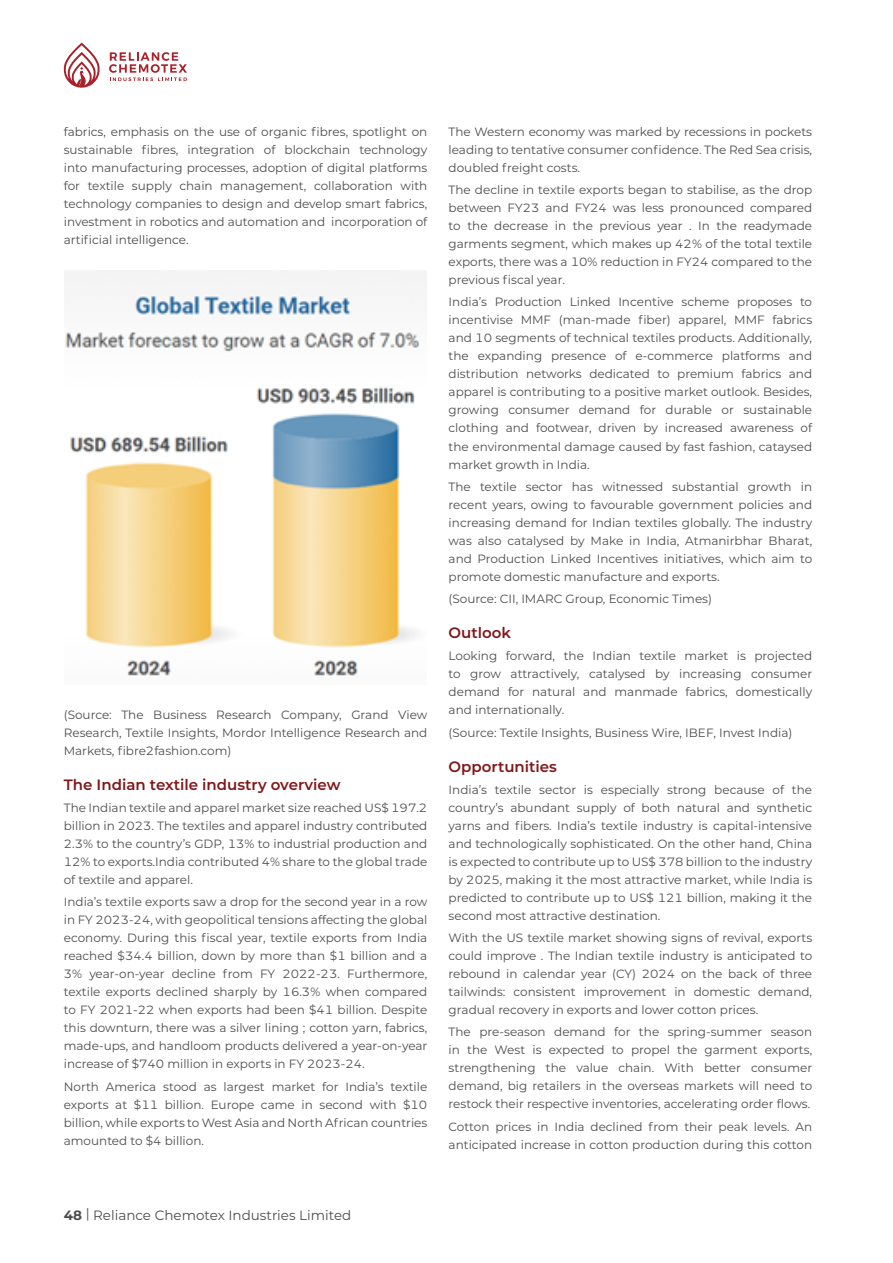
<style>
.page{position:relative;width:893px;height:1263px;background:#fff}
.page>*{position:absolute;margin:0;border:0;box-sizing:border-box;transform-origin:0 0}
.t1{font:600 15px "Montserrat";color:#821619}
.t2{font:13.5px "Montserrat";color:#4d4d4f}
.t3{font:12px/18px "Montserrat";color:#4d4d4f;text-align:justify}
.s1{font-weight:700}
</style>
<div class="page">
<svg style="left:109px;top:52px;width:78px;height:29px"></svg>
<svg style="left:63px;top:43px;width:37px;height:45px"></svg>
<img style="left:65px;top:271px;width:361px;height:405px">
<p class="t3" style="left:64px;top:122px;width:365px">fabrics, emphasis on the use of organic fibres, spotlight on sustainable fibres, integration of blockchain technology into manufacturing processes, adoption of digital platforms for textile supply chain management, collaboration with technology companies to design and develop smart fabrics, investment in robotics and automation and incorporation of artificial intelligence.</p>
<p class="t3" style="left:64px;top:705px;width:365px">(Source: The Business Research Company, Grand View Research, Textile Insights, Mordor Intelligence Research and Markets, fibre2fashion.com)</p>
<p class="t1" style="left:64px;top:774px;width:278px">The Indian textile industry overview</p>
<p class="t3" style="left:64px;top:798px;width:365px">The Indian textile and apparel market size reached US$ 197.2 billion in 2023. The textiles and apparel industry contributed 2.3% to the country’s GDP, 13% to industrial production and 12% to exports.India contributed 4% share to the global trade of textile and apparel.</p>
<p class="t3" style="left:64px;top:892px;width:365px">India’s textile exports saw a drop for the second year in a row in FY 2023-24, with geopolitical tensions affecting the global economy. During this fiscal year, textile exports from India reached $34.4 billion, down by more than $1 billion and a 3% year-on-year decline from FY 2022-23. Furthermore, textile exports declined sharply by 16.3% when compared to FY 2021-22 when exports had been $41 billion. Despite this downturn, there was a silver lining ; cotton yarn, fabrics, made-ups, and handloom products delivered a year-on-year increase of $740 million in exports in FY 2023-24.</p>
<p class="t3" style="left:64px;top:1077px;width:365px">North America stood as largest market for India’s textile exports at $11 billion. Europe came in second with $10 billion, while exports to West Asia and North African countries amounted to $4 billion.</p>
<p class="t3" style="left:449px;top:122px;width:365px">The Western economy was marked by recessions in pockets leading to tentative consumer confidence. The Red Sea crisis, doubled freight costs.</p>
<p class="t3" style="left:449px;top:181px;width:365px">The decline in textile exports began to stabilise, as the drop between FY23 and FY24 was less pronounced compared to the decrease in the previous year . In the readymade garments segment, which makes up 42% of the total textile exports, there was a 10% reduction in FY24 compared to the previous fiscal year.</p>
<p class="t3" style="left:449px;top:293px;width:365px">India’s Production Linked Incentive scheme proposes to incentivise MMF (man-made fiber) apparel, MMF fabrics and 10 segments of technical textiles products. Additionally, the expanding presence of e-commerce platforms and distribution networks dedicated to premium fabrics and apparel is contributing to a positive market outlook. Besides, growing consumer demand for durable or sustainable clothing and footwear, driven by increased awareness of the environmental damage caused by fast fashion, cataysed market growth in India.</p>
<p class="t3" style="left:449px;top:477px;width:365px">The textile sector has witnessed substantial growth in recent years, owing to favourable government policies and increasing demand for Indian textiles globally. The industry was also catalysed by Make in India, Atmanirbhar Bharat, and Production Linked Incentives initiatives, which aim to promote domestic manufacture and exports.</p>
<p class="t3" style="left:449px;top:589px;width:265px">(Source: CII, IMARC Group, Economic Times)</p>
<p class="t1" style="left:449px;top:622px;width:64px">Outlook</p>
<p class="t3" style="left:449px;top:647px;width:365px">Looking forward, the Indian textile market is projected to grow attractively, catalysed by increasing consumer demand for natural and manmade fabrics, domestically and internationally.</p>
<p class="t3" style="left:449px;top:723px;width:345px">(Source: Textile Insights, Business Wire, IBEF, Invest India)</p>
<p class="t1" style="left:449px;top:756px;width:110px">Opportunities</p>
<p class="t3" style="left:449px;top:780px;width:365px">India’s textile sector is especially strong because of the country’s abundant supply of both natural and synthetic yarns and fibers. India’s textile industry is capital-intensive and technologically sophisticated. On the other hand, China is expected to contribute up to US$ 378 billion to the industry by 2025, making it the most attractive market, while India is predicted to contribute up to US$ 121 billion, making it the second most attractive destination.</p>
<p class="t3" style="left:449px;top:928px;width:365px">With the US textile market showing signs of revival, exports could improve . The Indian textile industry is anticipated to rebound in calendar year (CY) 2024 on the back of three tailwinds: consistent improvement in domestic demand, gradual recovery in exports and lower cotton prices.</p>
<p class="t3" style="left:449px;top:1023px;width:365px">The pre-season demand for the spring-summer season in the West is expected to propel the garment exports, strengthening the value chain. With better consumer demand, big retailers in the overseas markets will need to restock their respective inventories, accelerating order flows.</p>
<p class="t3" style="left:449px;top:1117px;width:365px">Cotton prices in India declined from their peak levels. An anticipated increase in cotton production during this cotton</p>
<p class="t2" style="left:64px;top:1206px;width:289px"><span class="s1">48</span> | Reliance Chemotex Industries Limited</p>
</div>
